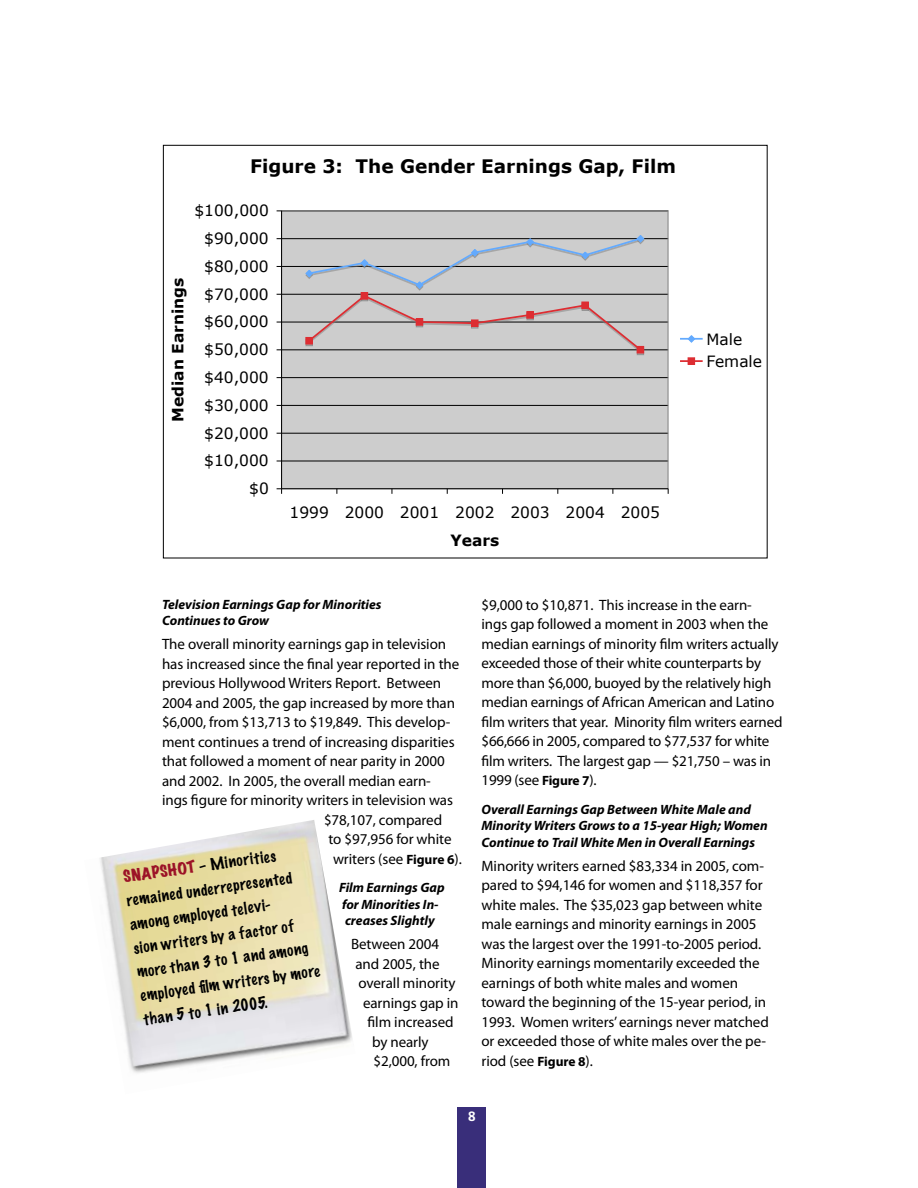
<style>
.page{position:relative;width:918px;height:1188px;background:#fff}
.page>*{position:absolute;margin:0;border:0;box-sizing:border-box;transform-origin:0 0}
.t1{font:700 18.6px "Verdana";color:#000}
.t2{font:15.6px/22.4px "Verdana";color:#000}
.t3{font:700 15.6px "Verdana";color:#000}
.t4{font:700 15.45px "Verdana";color:#000}
.t5{font:15px/19.5px "Myriad Pro";letter-spacing:-.005em;color:#000}
.t6{font:100 15px/24px "Marker Felt";color:#000}
.t7{font:italic 700 13.5px/16.5px "Myriad Pro";color:#000}
.s1{font-weight:700;font-size:13.5px}
.s2{font-weight:400;font-stretch:expanded;color:#9c1327}
</style>
<div class="page">
<div style="left:458px;top:1107px;width:28px;height:81px;background:#392e7a"></div>
<div style="left:282px;top:211px;width:386px;height:278px;background:#cdcdcd"></div>
<hr style="left:282px;top:461px;width:386px;height:1px;background:#000">
<hr style="left:282px;top:433px;width:386px;height:1px;background:#000">
<hr style="left:282px;top:405px;width:386px;height:1px;background:#000">
<hr style="left:282px;top:377px;width:386px;height:1px;background:#000">
<hr style="left:282px;top:350px;width:386px;height:1px;background:#000">
<hr style="left:282px;top:322px;width:386px;height:1px;background:#000">
<hr style="left:282px;top:294px;width:386px;height:1px;background:#000">
<hr style="left:282px;top:266px;width:386px;height:1px;background:#000">
<hr style="left:282px;top:238px;width:386px;height:1px;background:#000">
<div style="left:281px;top:210px;width:387px;height:279px;border:1px solid #808080"></div>
<hr style="left:281px;top:211px;width:1px;height:278px;background:#000">
<hr style="left:282px;top:489px;width:386px;height:1px;background:#000">
<div style="left:637px;top:348px;width:7px;height:7px;border:1px solid #7f7f7f"></div>
<svg style="left:305px;top:235px;width:340px;height:119px"></svg>
<div style="left:526px;top:311px;width:8px;height:8px;border:1px solid #dd2d32"></div>
<div style="left:582px;top:302px;width:6px;height:7px;background:#dd2d32"></div>
<div style="left:581px;top:302px;width:8px;height:7px;border:1px solid #dd2d32"></div>
<div style="left:637px;top:346px;width:7px;height:7px;background:#dd2d32"></div>
<hr style="left:680px;top:338px;width:23px;height:2px;background:#63aafe">
<svg style="left:687px;top:335px;width:9px;height:8px"></svg>
<hr style="left:680px;top:360px;width:23px;height:2px;background:#dd2d32">
<div style="left:688px;top:358px;width:7px;height:6px;background:#dd2d32"></div>
<div style="left:688px;top:357px;width:7px;height:8px;border:1px solid #dd2d32"></div>
<img style="left:100px;top:820px;width:252px;height:253px">
<p class="t1" style="left:250px;top:159px;width:427px">Figure 3: The Gender Earnings Gap, Film</p>
<p class="t2" style="left:194px;top:200px;width:76px">$100,000</p>
<p class="t2" style="left:204px;top:228px;width:66px">$90,000</p>
<p class="t4" style="left:172px;top:422px;width:146px;rotate:-90deg">Median Earnings</p>
<p class="t2" style="left:204px;top:256px;width:66px">$80,000</p>
<p class="t2" style="left:204px;top:284px;width:66px">$70,000</p>
<p class="t2" style="left:204px;top:312px;width:66px">$60,000</p>
<p class="t2" style="left:204px;top:339px;width:66px">$50,000</p>
<p class="t2" style="left:204px;top:367px;width:66px">$40,000</p>
<p class="t2" style="left:204px;top:395px;width:66px">$30,000</p>
<p class="t2" style="left:204px;top:423px;width:66px">$20,000</p>
<p class="t2" style="left:204px;top:451px;width:66px">$10,000</p>
<p class="t2" style="left:249px;top:478px;width:21px">$0</p>
<p class="t2" style="left:290px;top:502px;width:372px">1999 2000 2001 2002 2003 2004 2005</p>
<p class="t3" style="left:450px;top:534px;width:50px">Years</p>
<p class="t2" style="left:707px;top:329px;width:57px">Male<br>Female</p>
<p class="t7" style="left:162px;top:595px;width:221px">Television Earnings Gap for Minorities<br>Continues to Grow</p>
<p class="t5" style="left:162px;top:634px;width:286px">The overall minority earnings gap in television</p>
<p class="t5" style="left:162px;top:654px;width:299px">has increased since the final year reported in the</p>
<p class="t5" style="left:162px;top:673px;width:281px">previous Hollywood Writers Report. Between</p>
<p class="t5" style="left:162px;top:693px;width:295px">2004 and 2005, the gap increased by more than</p>
<p class="t5" style="left:162px;top:712px;width:290px">$6,000, from $13,713 to $19,849. This develop-</p>
<p class="t5" style="left:162px;top:732px;width:294px">ment continues a trend of increasing disparities</p>
<p class="t5" style="left:162px;top:751px;width:284px">that followed a moment of near parity in 2000</p>
<p class="t5" style="left:162px;top:771px;width:270px">and 2002. In 2005, the overall median earn-</p>
<p class="t5" style="left:162px;top:790px;width:293px">ings figure for minority writers in television was</p>
<p class="t5" style="left:324px;top:810px;width:120px">$78,107, compared</p>
<p class="t5" style="left:328px;top:829px;width:125px">to $97,956 for white</p>
<p class="t5" style="left:333px;top:849px;width:130px">writers (see <span class="s1">Figure 6</span>).</p>
<p class="t7" style="left:339px;top:879px;width:107px">Film Earnings Gap for Minorities In&shy;creases Slightly</p>
<p class="t5" style="left:351px;top:934px;width:90px">Between 2004</p>
<p class="t5" style="left:356px;top:954px;width:86px">and 2005, the</p>
<p class="t5" style="left:358px;top:973px;width:99px">overall minority</p>
<p class="t5" style="left:363px;top:993px;width:97px">earnings gap in</p>
<p class="t5" style="left:368px;top:1012px;width:88px">film increased</p>
<p class="t5" style="left:372px;top:1032px;width:58px">by nearly</p>
<p class="t5" style="left:374px;top:1051px;width:78px">$2,000, from</p>
<p class="t6" style="left:122px;top:866px;width:183px;rotate:-8deg"><span class="s2">Snapshot</span> – Minorities remained underrepresented among employed televi-<br>sion writers by a factor of more than 3 to 1 and among employed fi lm writers by more than 5 to 1 in 2005.</p>
<p class="t5" style="left:482px;top:595px;width:302px">$9,000 to $10,871. This increase in the earn-<br>ings gap followed a moment in 2003 when the median earnings of minority film writers actually exceeded those of their white counterparts by more than $6,000, buoyed by the relatively high median earnings of African American and Latino film writers that year. Minority film writers earned $66,666 in 2005, compared to $77,537 for white film writers. The largest gap — $21,750 – was in 1999 (see <span class="s1">Figure 7</span>).</p>
<p class="t7" style="left:482px;top:801px;width:288px">Overall Earnings Gap Between White Male and<br>Minority Writers Grows to a 15-year High; Women<br>Continue to Trail White Men in Overall Earnings</p>
<p class="t5" style="left:482px;top:856px;width:289px">Minority writers earned $83,334 in 2005, com&shy;pared to $94,146 for women and $118,357 for white males. The $35,023 gap between white male earnings and minority earnings in 2005 was the largest over the 1991-to-2005 period.<br>Minority earnings momentarily exceeded the earnings of both white males and women toward the beginning of the 15-year period, in 1993. Women writers’ earnings never matched or exceeded those of white males over the pe&shy;riod (see <span class="s1">Figure 8</span>).</p>
</div>
